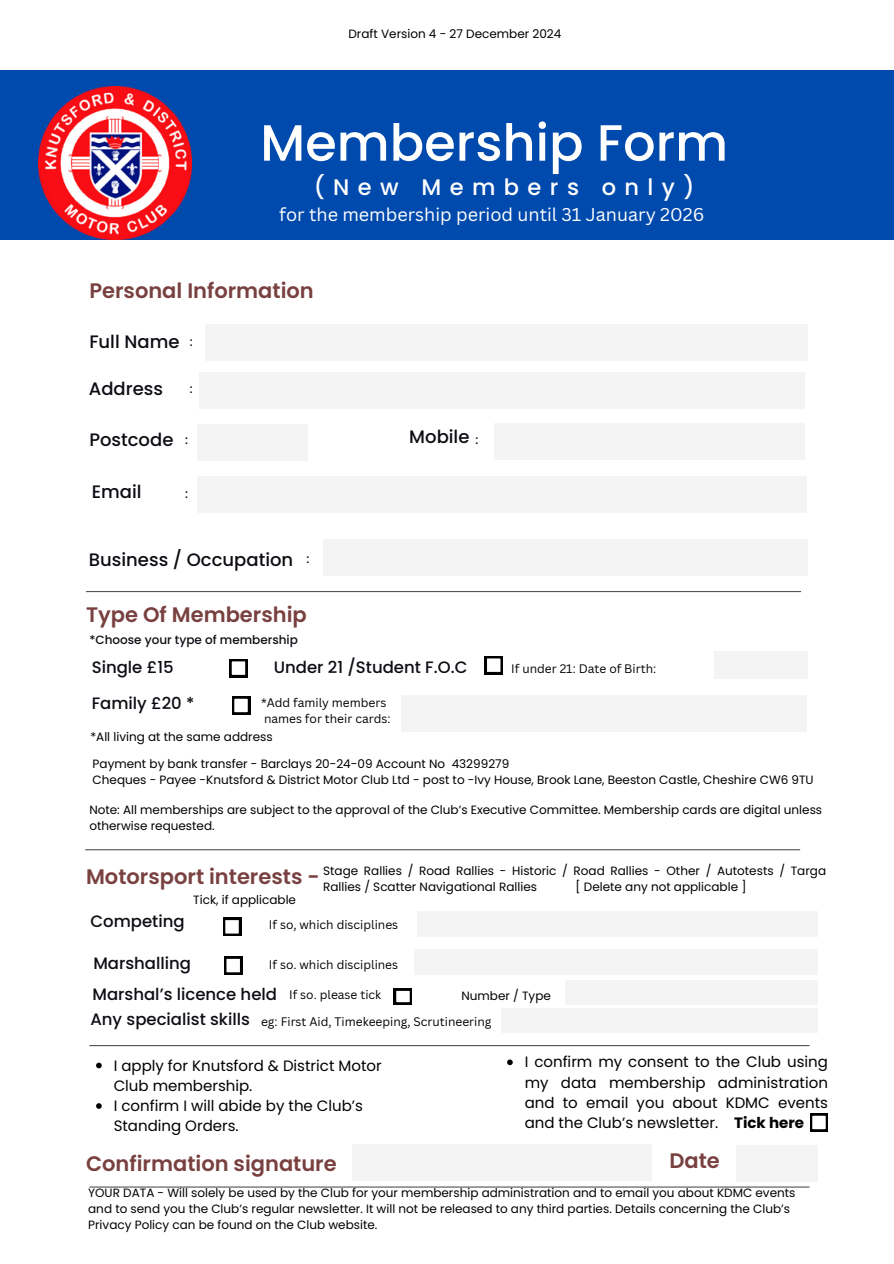
<style>
.page{position:relative;width:894px;height:1264px;background:#fff}
.page>*{position:absolute;margin:0;border:0;box-sizing:border-box;transform-origin:0 0}
.t1{font:500 51px "Poppins";color:#fff}
.t2{font:500 22.5px "Poppins";letter-spacing:.375em;color:#fff}
.t3{font:600 21px "Poppins";color:#794040}
.t4{font:500 18px "Poppins";color:#0e0d14}
.t5{font:18px "Canva Sans";color:#fff}
.t6{font:500 16.5px "Poppins";color:#0e0d14}
.t7{font:15px/20.2px "Poppins";color:#000}
.t8{font:12px/16px "Poppins";color:#000}
.t9{font:12px "Canva Sans";color:#000}
.t10{font:500 12px "Poppins";color:#0e0d14}
.s1{font-weight:700}
</style>
<div class="page">
<div style="left:0;top:70px;width:893px;height:169px;background:#004aad"></div>
<div style="left:205px;top:324px;width:602px;height:37px;background:#f4f4f4"></div>
<div style="left:199px;top:371px;width:605px;height:37px;background:#f4f4f4"></div>
<div style="left:198px;top:424px;width:110px;height:37px;background:#f4f4f4"></div>
<div style="left:198px;top:476px;width:609px;height:37px;background:#f4f4f4"></div>
<div style="left:493px;top:423px;width:311px;height:36px;background:#f4f4f4"></div>
<div style="left:323px;top:539px;width:484px;height:37px;background:#f4f4f4"></div>
<svg style="left:484px;top:656px;width:18px;height:18px"></svg>
<svg style="left:232px;top:696px;width:18px;height:18px"></svg>
<svg style="left:229px;top:659px;width:18px;height:18px"></svg>
<hr style="left:86px;top:591px;width:714px;height:1px;background:#545454">
<img style="left:38px;top:86px;width:153px;height:153px">
<div style="left:401px;top:694px;width:406px;height:37px;background:#f4f4f4"></div>
<div style="left:713px;top:651px;width:94px;height:27px;background:#f4f4f4"></div>
<hr style="left:85px;top:849px;width:714px;height:1px;background:#545454">
<svg style="left:223px;top:917px;width:18px;height:18px"></svg>
<svg style="left:224px;top:956px;width:18px;height:18px"></svg>
<div style="left:414px;top:948px;width:403px;height:26px;background:#f4f4f4"></div>
<div style="left:417px;top:911px;width:400px;height:25px;background:#f4f4f4"></div>
<hr style="left:89px;top:1045px;width:720px;height:1px;background:#545454">
<div style="left:501px;top:1008px;width:316px;height:24px;background:#f4f4f4"></div>
<div style="left:352px;top:1144px;width:300px;height:37px;background:#f4f4f4"></div>
<svg style="left:96px;top:1062px;width:6px;height:6px"></svg>
<svg style="left:96px;top:1103px;width:6px;height:5px"></svg>
<div style="left:735px;top:1145px;width:82px;height:37px;background:#f4f4f4"></div>
<hr style="left:89px;top:1186px;width:720px;height:1px;background:#545454">
<svg style="left:507px;top:1059px;width:5px;height:6px"></svg>
<svg style="left:810px;top:1113px;width:17px;height:18px"></svg>
<svg style="left:394px;top:988px;width:18px;height:16px"></svg>
<div style="left:565px;top:980px;width:252px;height:24px;background:#f4f4f4"></div>
<p class="t8" style="left:348px;top:26px;width:214px">Draft Version 4 - 27 December 2024</p>
<h4 class="t1" style="left:260px;top:107px;width:469px">Membership Form</h4>
<h2 class="t2" style="left:313px;top:171px;width:382px">(New Members only)</h2>
<p class="t5" style="left:279px;top:202px;width:426px">for the membership period until 31 January 2026</p>
<p class="t3" style="left:89px;top:276px;width:226px">Personal Information</p>
<h1 class="t4" style="left:89px;top:329px;width:92px">Full Name</h1>
<h2 class="t10" style="left:190px;top:333px;width:4px">:</h2>
<p class="t4" style="left:89px;top:375px;width:76px">Address</p>
<p class="t10" style="left:190px;top:380px;width:4px">:</p>
<p class="t4" style="left:409px;top:424px;width:62px">Mobile</p>
<h3 class="t4" style="left:89px;top:427px;width:86px">Postcode</h3>
<p class="t10" style="left:185px;top:431px;width:4px">:</p>
<h3 class="t10" style="left:475px;top:431px;width:4px">:</h3>
<p class="t4" style="left:92px;top:478px;width:51px">Email</p>
<h2 class="t10" style="left:185px;top:485px;width:4px">:</h2>
<h3 class="t4" style="left:89px;top:546px;width:206px">Business / Occupation</h3>
<h6 class="t10" style="left:306px;top:550px;width:4px">:</h6>
<p class="t3" style="left:86px;top:599px;width:222px">Type Of Membership</p>
<h3 class="t10" style="left:89px;top:631px;width:210px">*Choose your type of membership</h3>
<h3 class="t6" style="left:92px;top:656px;width:83px">Single £15</h3>
<p class="t6" style="left:274px;top:656px;width:195px">Under 21 /Student F.O.C</p>
<p class="t6" style="left:92px;top:692px;width:104px">Family £20 *</p>
<h3 class="t9" style="left:261px;top:694px;width:127px">*Add family members</h3>
<p class="t9" style="left:264px;top:710px;width:128px">names for their cards:</p>
<h3 class="t9" style="left:511px;top:660px;width:146px">If under 21: Date of Birth:</h3>
<h2 class="t8" style="left:90px;top:728px;width:184px">*All living at the same address</h2>
<p class="t8" style="left:93px;top:755px;width:418px">Payment by bank transfer - Barclays 20-24-09 Account No 43299279</p>
<h3 class="t8" style="left:93px;top:771px;width:722px">Cheques - Payee -Knutsford &amp; District Motor Club Ltd - post to -Ivy House, Brook Lane, Beeston Castle, Cheshire CW6 9TU</h3>
<p class="t8" style="left:89px;top:801px;width:734px">Note: All memberships are subject to the approval of the Club’s Executive Committee. Membership cards are digital unless otherwise requested.</p>
<h3 class="t8" style="left:323px;top:862px;width:504px">Stage Rallies / Road Rallies - Historic / Road Rallies - Other / Autotests / Targa<br>Rallies / Scatter Navigational Rallies</h3>
<h3 class="t3" style="left:86px;top:862px;width:235px">Motorsport interests -</h3>
<h3 class="t8" style="left:575px;top:878px;width:172px">[ Delete any not applicable ]</h3>
<p class="t8" style="left:193px;top:892px;width:104px">Tick, if applicable</p>
<p class="t6" style="left:90px;top:910px;width:96px">Competing</p>
<p class="t9" style="left:269px;top:915px;width:131px">If so, which disciplines</p>
<p class="t9" style="left:269px;top:956px;width:131px">If so. which disciplines</p>
<p class="t6" style="left:93px;top:952px;width:99px">Marshalling</p>
<p class="t6" style="left:92px;top:982px;width:186px">Marshal’s licence held</p>
<p class="t9" style="left:289px;top:986px;width:93px">If so. please tick</p>
<p class="t8" style="left:461px;top:987px;width:91px">Number / Type</p>
<p class="t6" style="left:90px;top:1007px;width:161px">Any specialist skills</p>
<p class="t9" style="left:261px;top:1013px;width:232px">eg: First Aid, Timekeeping, Scrutineering</p>
<p class="t7" style="left:114px;top:1055px;width:269px">I apply for Knutsford &amp; District Motor<br>Club membership.</p>
<h3 class="t7" style="left:114px;top:1095px;width:251px">I confirm I will abide by the Club’s<br>Standing Orders.</h3>
<p class="t7" style="left:524px;top:1052px;width:304px;text-align:justify">I confirm my consent to the Club using my data membership administration and to email you about KDMC events and the Club’s newsletter. <span class="s1">Tick here</span></p>
<p class="t3" style="left:669px;top:1146px;width:52px">Date</p>
<h3 class="t8" style="left:88px;top:1185px;width:708px">YOUR DATA - Will solely be used by the Club for your membership administration and to email you about KDMC events and to send you the Club’s regular newsletter. It will not be released to any third parties. Details concerning the Club’s<br>Privacy Policy can be found on the Club website.</h3>
<h3 class="t3" style="left:86px;top:1148px;width:252px">Confirmation signature</h3>
</div>
